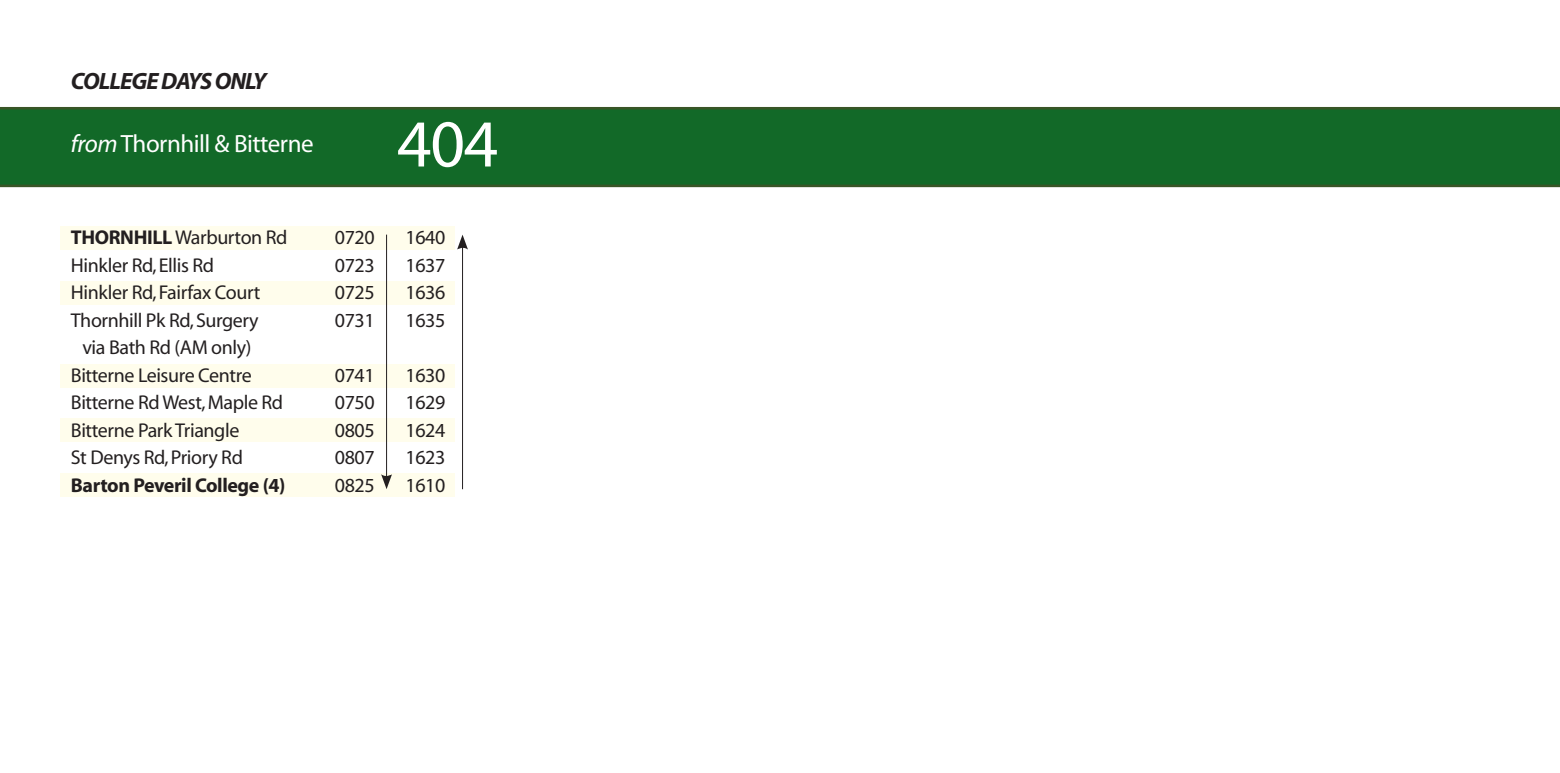
<style>
.page{position:relative;width:1560px;height:773px;background:#fff}
.page>*{position:absolute;margin:0;border:0;box-sizing:border-box;transform-origin:0 0}
.t1{font:67.5px "Myriad";color:#fff}
.t2{font:25px "Myriad";letter-spacing:-.02em;color:#fff}
.t3{font:italic 700 23.75px "Myriad";letter-spacing:-.04em;color:#231f20}
.t4{font:20px/27.5px "Myriad";letter-spacing:-.02em;color:#231f20;text-align:center}
.t5{font:700 20px "Myriad";letter-spacing:-.02em;color:#231f20}
.s1{font-style:italic}
.s2{font-weight:700}
</style>
<div class="page">
<div style="left:0;top:107px;width:1559px;height:79px;background:#126928"></div>
<div style="left:60px;top:226px;width:395px;height:24px;background:#fffdec"></div>
<div style="left:60px;top:281px;width:395px;height:23px;background:#fffdec"></div>
<div style="left:60px;top:364px;width:395px;height:23px;background:#fffdec"></div>
<div style="left:60px;top:418px;width:395px;height:23px;background:#fffdec"></div>
<div style="left:60px;top:473px;width:395px;height:24px;background:#fffdec"></div>
<hr style="left:386px;top:234px;width:1px;height:244px;background:#231f20">
<svg style="left:381px;top:474px;width:11px;height:15px"></svg>
<hr style="left:462px;top:245px;width:1px;height:244px;background:#231f20">
<svg style="left:457px;top:234px;width:11px;height:15px"></svg>
<p class="t3" style="left:71px;top:68px;width:197px">COLLEGE DAYS ONLY</p>
<p class="t2" style="left:71px;top:131px;width:244px"><span class="s1">from</span> Thornhill &amp; Bitterne</p>
<h1 class="t1" style="left:397px;top:110px;width:103px">404</h1>
<p class="t4" style="left:71px;top:225px;width:218px"><span class="s2">THORNHILL</span> Warburton Rd</p>
<p class="t4" style="left:335px;top:225px;width:41px">0720</p>
<p class="t4" style="left:405px;top:225px;width:41px">1640</p>
<p class="t4" style="left:71px;top:252px;width:145px">Hinkler Rd, Ellis Rd</p>
<p class="t4" style="left:335px;top:252px;width:41px">0723</p>
<p class="t4" style="left:405px;top:252px;width:41px">1637</p>
<p class="t4" style="left:71px;top:280px;width:191px">Hinkler Rd, Fairfax Court</p>
<p class="t4" style="left:335px;top:280px;width:41px">0725</p>
<p class="t4" style="left:405px;top:280px;width:41px">1636</p>
<p class="t4" style="left:71px;top:307px;width:189px">Thornhill Pk Rd, Surgery</p>
<p class="t4" style="left:335px;top:307px;width:41px">0731</p>
<p class="t4" style="left:405px;top:307px;width:41px">1635</p>
<p class="t4" style="left:71px;top:335px;width:182px">via Bath Rd (AM only)<br>Bitterne Leisure Centre</p>
<p class="t4" style="left:335px;top:362px;width:41px">0741</p>
<p class="t4" style="left:405px;top:362px;width:41px">1630</p>
<p class="t4" style="left:71px;top:390px;width:214px">Bitterne Rd West, Maple Rd</p>
<p class="t4" style="left:335px;top:390px;width:41px">0750</p>
<p class="t4" style="left:405px;top:390px;width:41px">1629</p>
<p class="t4" style="left:71px;top:417px;width:170px">Bitterne Park Triangle</p>
<p class="t4" style="left:335px;top:417px;width:41px">0805</p>
<p class="t4" style="left:405px;top:417px;width:41px">1624</p>
<p class="t4" style="left:71px;top:445px;width:174px">St Denys Rd, Priory Rd</p>
<p class="t4" style="left:335px;top:445px;width:41px">0807</p>
<p class="t4" style="left:405px;top:445px;width:41px">1623</p>
<p class="t5" style="left:71px;top:475px;width:216px">Barton Peveril College (4)</p>
<p class="t4" style="left:335px;top:472px;width:41px">0825</p>
<p class="t4" style="left:405px;top:472px;width:41px">1610</p>
</div>
